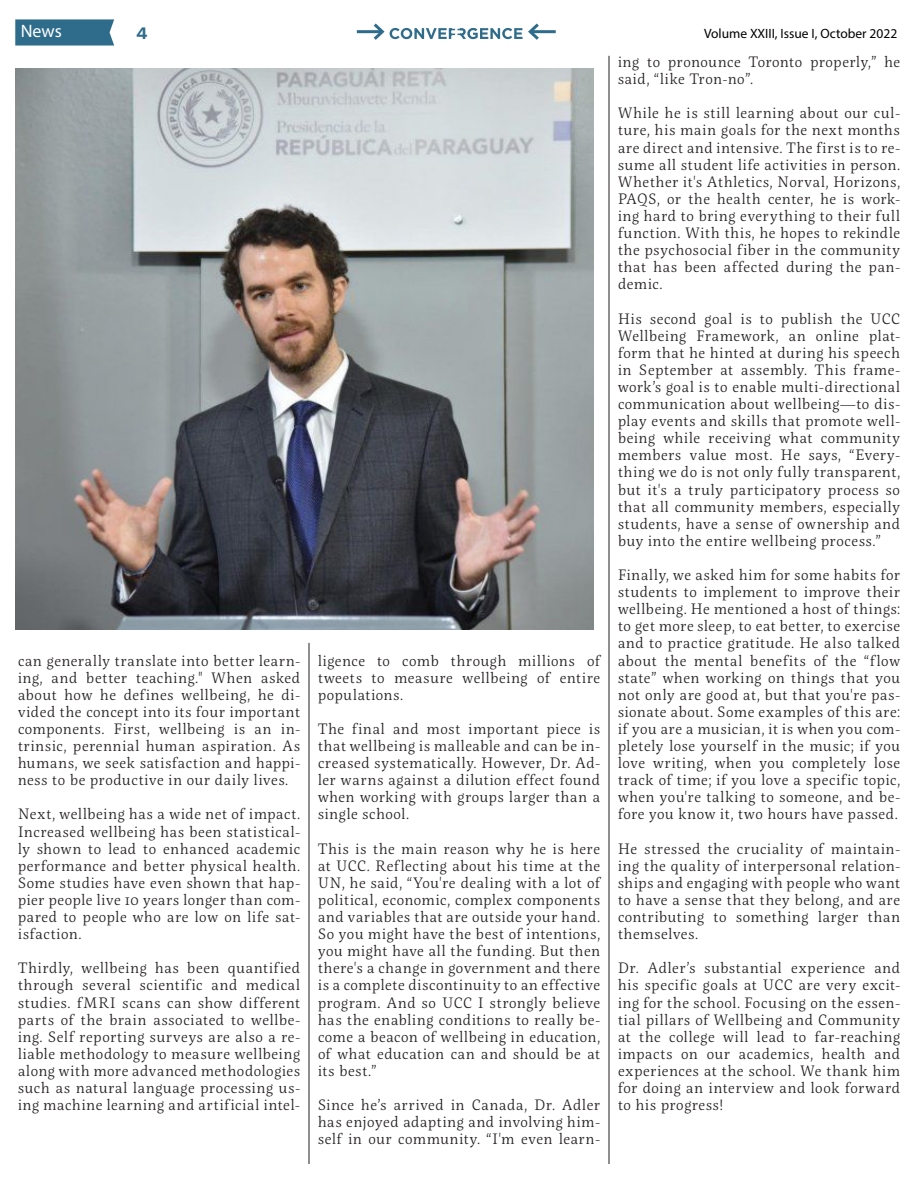
<style>
.page{position:relative;width:918px;height:1188px;background:#fff}
.page>*{position:absolute;margin:0;border:0;box-sizing:border-box;transform-origin:0 0}
.t1{font:18px "Myriad Pro";color:#fff}
.t2{font:700 16.5px "Verb";color:#2f6c8b}
.t3{font:300 15px/17.1px "Servus Slab";letter-spacing:.05em;color:#231f20;text-align:justify}
.t4{font:13.5px "Myriad Pro";color:#000}
</style>
<div class="page">
<hr style="left:309px;top:643px;width:1px;height:521px;background:#231f20">
<hr style="left:609px;top:56px;width:1px;height:1108px;background:#231f20">
<svg style="left:15px;top:19px;width:99px;height:27px;background:#3a7491"></svg>
<hr style="left:530px;top:30px;width:26px;height:3px;background:#2f6c8b">
<hr style="left:357px;top:30px;width:25px;height:3px;background:#2f6c8b">
<svg style="left:370px;top:23px;width:172px;height:17px"></svg>
<img style="left:15px;top:68px;width:579px;height:562px">
<p class="t1" style="left:21px;top:20px;width:43px">News</p>
<p class="t2" style="left:136px;top:23px;width:13px">4</p>
<p class="t4" style="left:704px;top:25px;width:195px">Volume XXIII, Issue I, October 2022</p>
<p class="t3" style="left:18px;top:652px;width:284px">can generally translate into better learn&shy;ing, and better teaching." When asked about how he defines wellbeing, he di&shy;vided the concept into its four important components. First, wellbeing is an in&shy;trinsic, perennial human aspiration. As humans, we seek satisfaction and happi&shy;ness to be productive in our daily lives.</p>
<p class="t3" style="left:18px;top:806px;width:284px">Next, wellbeing has a wide net of impact.<br>Increased wellbeing has been statistical&shy;ly shown to lead to enhanced academic performance and better physical health.<br>Some studies have even shown that hap&shy;pier people live 10 years longer than com&shy;pared to people who are low on life sat&shy;isfaction.</p>
<p class="t3" style="left:18px;top:960px;width:284px">Thirdly, wellbeing has been quantified through several scientific and medical studies. fMRI scans can show different parts of the brain associated to wellbe&shy;ing. Self reporting surveys are also a re&shy;liable methodology to measure wellbeing along with more advanced methodologies such as natural language processing us&shy;ing machine learning and artificial intel-</p>
<p class="t3" style="left:318px;top:652px;width:284px">ligence to comb through millions of tweets to measure wellbeing of entire populations.</p>
<p class="t3" style="left:318px;top:720px;width:284px">The final and most important piece is that wellbeing is malleable and can be in&shy;creased systematically. However, Dr. Ad&shy;ler warns against a dilution effect found when working with groups larger than a single school.</p>
<p class="t3" style="left:318px;top:840px;width:284px">This is the main reason why he is here at UCC. Reflecting about his time at the UN, he said, “You're dealing with a lot of political, economic, complex components and variables that are outside your hand.<br>So you might have the best of intentions, you might have all the funding. But then there's a change in government and there is a complete discontinuity to an effective program. And so UCC I strongly believe has the enabling conditions to really be&shy;come a beacon of wellbeing in education, of what education can and should be at its best.”</p>
<p class="t3" style="left:318px;top:1096px;width:284px">Since he’s arrived in Canada, Dr. Adler has enjoyed adapting and involving him&shy;self in our community. “I'm even learn-</p>
<p class="t3" style="left:618px;top:53px;width:284px">ing to pronounce Toronto properly,” he said, “like Tron-no”.</p>
<p class="t3" style="left:618px;top:105px;width:284px">While he is still learning about our cul&shy;ture, his main goals for the next months are direct and intensive. The first is to re&shy;sume all student life activities in person.<br>Whether it's Athletics, Norval, Horizons, PAQS, or the health center, he is work&shy;ing hard to bring everything to their full function. With this, he hopes to rekindle the psychosocial fiber in the community that has been affected during the pan&shy;demic.</p>
<p class="t3" style="left:618px;top:310px;width:284px">His second goal is to publish the UCC Wellbeing Framework, an online plat&shy;form that he hinted at during his speech in September at assembly. This frame&shy;work’s goal is to enable multi-directional communication about wellbeing—to dis&shy;play events and skills that promote well&shy;being while receiving what community members value most. He says, “Every&shy;thing we do is not only fully transparent, but it's a truly participatory process so that all community members, especially students, have a sense of ownership and buy into the entire wellbeing process.”</p>
<p class="t3" style="left:618px;top:566px;width:284px">Finally, we asked him for some habits for students to implement to improve their wellbeing. He mentioned a host of things: to get more sleep, to eat better, to exercise and to practice gratitude. He also talked about the mental benefits of the “flow state” when working on things that you not only are good at, but that you're pas&shy;sionate about. Some examples of this are: if you are a musician, it is when you com&shy;pletely lose yourself in the music; if you love writing, when you completely lose track of time; if you love a specific topic, when you're talking to someone, and be&shy;fore you know it, two hours have passed.</p>
<p class="t3" style="left:618px;top:840px;width:284px">He stressed the cruciality of maintain&shy;ing the quality of interpersonal relation&shy;ships and engaging with people who want to have a sense that they belong, and are contributing to something larger than themselves.</p>
<p class="t3" style="left:618px;top:960px;width:284px">Dr. Adler’s substantial experience and his specific goals at UCC are very excit&shy;ing for the school. Focusing on the essen&shy;tial pillars of Wellbeing and Community at the college will lead to far-reaching impacts on our academics, health and experiences at the school. We thank him for doing an interview and look forward to his progress!</p>
</div>
